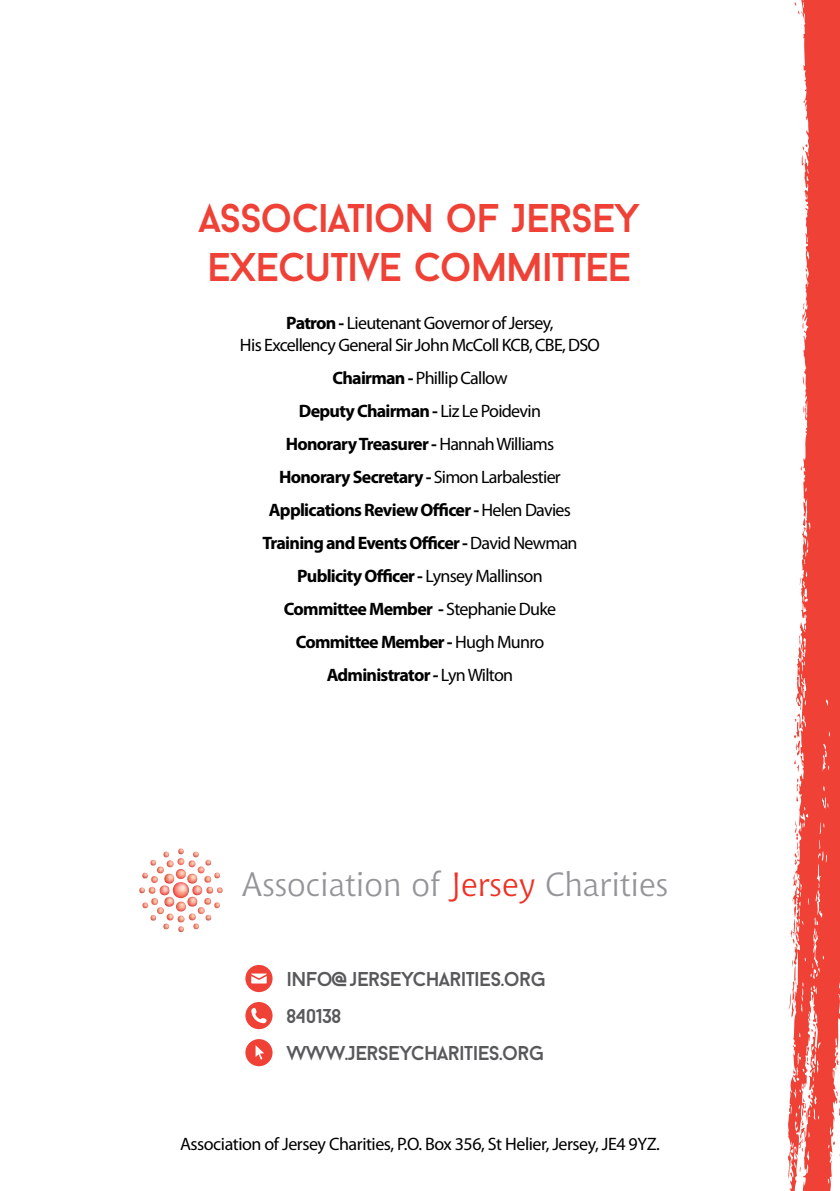
<style>
.page{position:relative;width:840px;height:1191px;background:#fff}
.page>*{position:absolute;margin:0;border:0;box-sizing:border-box;transform-origin:0 0}
.t1{font:40px/48px "Baron Neue";letter-spacing:-.03em;color:#ef4136}
.t2{font:33.4px "Chianti GXBT";color:#939598}
.t3{font:20px/37.2px "Baron Neue";letter-spacing:-.03em;color:#58595b}
.t4{font:700 18px/33px "Myriad Pro";letter-spacing:-.04em;color:#000;text-align:center}
.t5{font:18px/21.6px "Myriad Pro";letter-spacing:-.04em;color:#000;text-align:center}
.s1{font-weight:700}
.s2{font-weight:400}
.s3{color:#ee3124}
</style>
<div class="page">
<svg style="left:139px;top:848px;width:84px;height:84px"></svg>
<svg style="left:245px;top:1002px;width:27px;height:27px"></svg>
<svg style="left:245px;top:965px;width:27px;height:27px"></svg>
<svg style="left:245px;top:1039px;width:27px;height:27px"></svg>
<svg style="left:788px;top:0;width:51px;height:1191px;fill:#ef4136"></svg>
<svg style="left:799px;top:1094px;width:10px;height:57px"></svg>
<svg style="left:792px;top:1069px;width:3px;height:5px"></svg>
<svg style="left:810px;top:1022px;width:4px;height:10px"></svg>
<svg style="left:788px;top:960px;width:8px;height:57px"></svg>
<svg style="left:790px;top:906px;width:5px;height:37px"></svg>
<svg style="left:793px;top:821px;width:5px;height:44px"></svg>
<svg style="left:795px;top:778px;width:3px;height:23px"></svg>
<svg style="left:793px;top:719px;width:6px;height:53px"></svg>
<svg style="left:798px;top:635px;width:2px;height:9px"></svg>
<svg style="left:802px;top:517px;width:3px;height:15px"></svg>
<svg style="left:802px;top:303px;width:2px;height:6px"></svg>
<h1 class="t1" style="left:198px;top:194px;width:443px">ASSOCIATION OF JERSEY<br>EXECUTIVE COMMITTEE</h1>
<p class="t5" style="left:240px;top:313px;width:361px"><span class="s1">Patron -</span> Lieutenant Governor of Jersey,<br>His Excellency General Sir John McColl KCB, CBE, DSO</p>
<p class="t4" style="left:262px;top:361px;width:316px">Chairman - <span class="s2">Phillip Callow<br></span>Deputy Chairman - <span class="s2">Liz Le Poidevin </span>Honorary Treasurer - <span class="s2">Hannah Williams </span>Honorary Secretary - <span class="s2">Simon Larbalestier </span>Applications Review Officer - <span class="s2">Helen Davies </span>Training and Events Officer - <span class="s2">David Newman </span>Publicity Officer - <span class="s2">Lynsey Mallinson </span>Committee Member - <span class="s2">Stephanie Duke </span>Committee Member - <span class="s2">Hugh Munro </span>Administrator - <span class="s2">Lyn Wilton</span></p>
<h2 class="t2" style="left:241px;top:864px;width:428px">Association of <span class="s3">Jersey</span> Charities</h2>
<p class="t3" style="left:286px;top:959px;width:261px">INFO@JERSEYCHARITIES.ORG<br>840138<br>WWW.JERSEYCHARITIES.ORG</p>
<p class="t5" style="left:180px;top:1133px;width:481px">Association of Jersey Charities, P.O. Box 356, St Helier, Jersey, JE4 9YZ.</p>
</div>
